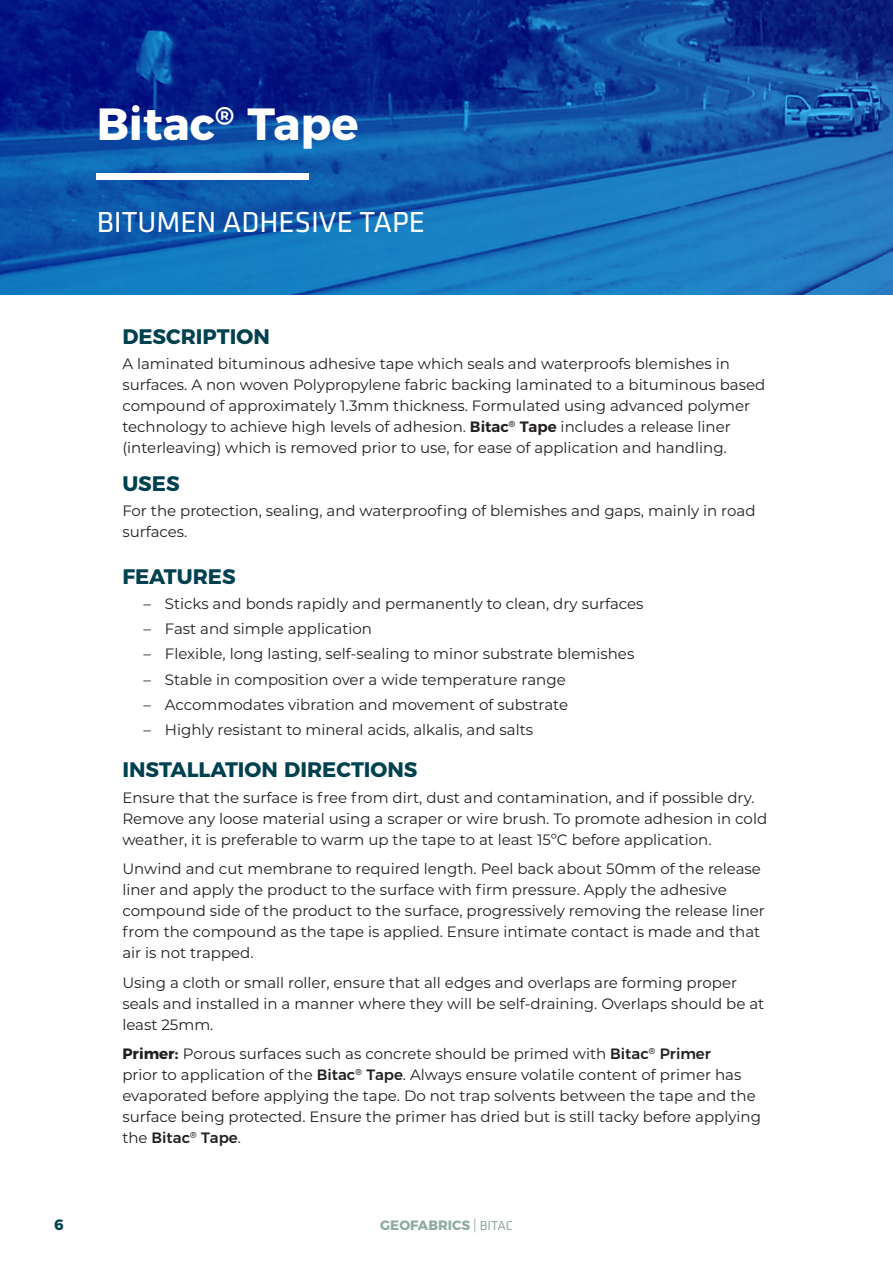
<style>
.page{position:relative;width:893px;height:1263px;background:#fff}
.page>*{position:absolute;margin:0;border:0;box-sizing:border-box;transform-origin:0 0}
.t1{font:700 45px "Montserrat";color:#fff}
.t2{font:30px "Klavika";color:#fff}
.BODY_-_H1{font:700 21px "Montserrat";color:#01414f}
.BODY{font:15px/21px "Montserrat";color:#231f20}
.t3{font:700 15px "Montserrat";color:#01414f}
.t4{font:700 13.5px "Montserrat";color:#91ab9f}
.s1{font-weight:600}
.s2{font-weight:700}
.s3{font-weight:500}
.s4{font-family:"Minion Pro";font-weight:400}
.s5{font-family:"Klavika";font-weight:400}
</style>
<div class="page">
<svg style="left:0;top:0;width:893px;height:294px;background:#1152a6"></svg>
<div style="left:97px;top:173px;width:212px;height:6px;background:#fff"></div>
<p class="t1" style="left:97px;top:87px;width:263px">Bitac<sup>®</sup> Tape</p>
<p class="t2" style="left:97px;top:205px;width:330px">BITUMEN ADHESIVE TAPE</p>
<p class="BODY_-_H1" style="left:122px;top:319px;width:149px">DESCRIPTION</p>
<p class="BODY" style="left:122px;top:352px;width:644px">A laminated bituminous adhesive tape which seals and waterproofs blemishes in surfaces. A non woven Polypropylene fabric backing laminated to a bituminous based compound of approximately 1.3mm thickness. Formulated using advanced polymer technology to achieve high levels of adhesion. <span class="s1">Bitac</span><sup>®</sup> <span class="s1">Tape</span> includes a release liner (interleaving) which is removed prior to use, for ease of application and handling.</p>
<p class="BODY_-_H1" style="left:122px;top:466px;width:59px">USES</p>
<p class="BODY" style="left:122px;top:500px;width:635px">For the protection, sealing, and waterproofing of blemishes and gaps, mainly in road surfaces.</p>
<p class="BODY_-_H1" style="left:122px;top:559px;width:115px">FEATURES</p>
<p class="BODY" style="left:144px;top:592px;width:501px">– Sticks and bonds rapidly and permanently to clean, dry surfaces</p>
<p class="BODY" style="left:144px;top:618px;width:230px">– Fast and simple application</p>
<p class="BODY" style="left:144px;top:643px;width:492px">– Flexible, long lasting, self-sealing to minor substrate blemishes</p>
<p class="BODY" style="left:144px;top:668px;width:424px">– Stable in composition over a wide temperature range</p>
<p class="BODY" style="left:144px;top:693px;width:426px">– Accommodates vibration and movement of substrate</p>
<p class="BODY" style="left:144px;top:719px;width:391px">– Highly resistant to mineral acids, alkalis, and salts</p>
<p class="BODY_-_H1" style="left:122px;top:753px;width:297px">INSTALLATION DIRECTIONS</p>
<p class="BODY" style="left:122px;top:786px;width:646px">Ensure that the surface is free from dirt, dust and contamination, and if possible dry.<br>Remove any loose material using a scraper or wire brush. To promote adhesion in cold weather, it is preferable to warm up the tape to at least 15ºC before application.</p>
<p class="BODY" style="left:122px;top:858px;width:644px">Unwind and cut membrane to required length. Peel back about 50mm of the release liner and apply the product to the surface with firm pressure. Apply the adhesive compound side of the product to the surface, progressively removing the release liner from the compound as the tape is applied. Ensure intimate contact is made and that air is not trapped.</p>
<p class="BODY" style="left:122px;top:971px;width:643px">Using a cloth or small roller, ensure that all edges and overlaps are forming proper seals and installed in a manner where they will be self-draining. Overlaps should be at least 25mm.</p>
<p class="BODY" style="left:122px;top:1043px;width:640px"><span class="s2">Primer:</span> Porous surfaces such as concrete should be primed with <span class="s3">Bitac</span><sup>®</sup> <span class="s3">Primer<br></span>prior to application of the <span class="s3">Bitac</span><sup>®</sup> <span class="s3">Tape</span>. Always ensure volatile content of primer has evaporated before applying the tape. Do not trap solvents between the tape and the surface being protected. Ensure the primer has dried but is still tacky before applying the <span class="s3">Bitac</span><sup>®</sup> <span class="s3">Tape</span>.</p>
<p class="t3" style="left:54px;top:1213px;width:11px">6</p>
<p class="t4" style="left:380px;top:1214px;width:134px">GEOFABRICS <span class="s4">|</span> <span class="s5">BITAC</span></p>
</div>
